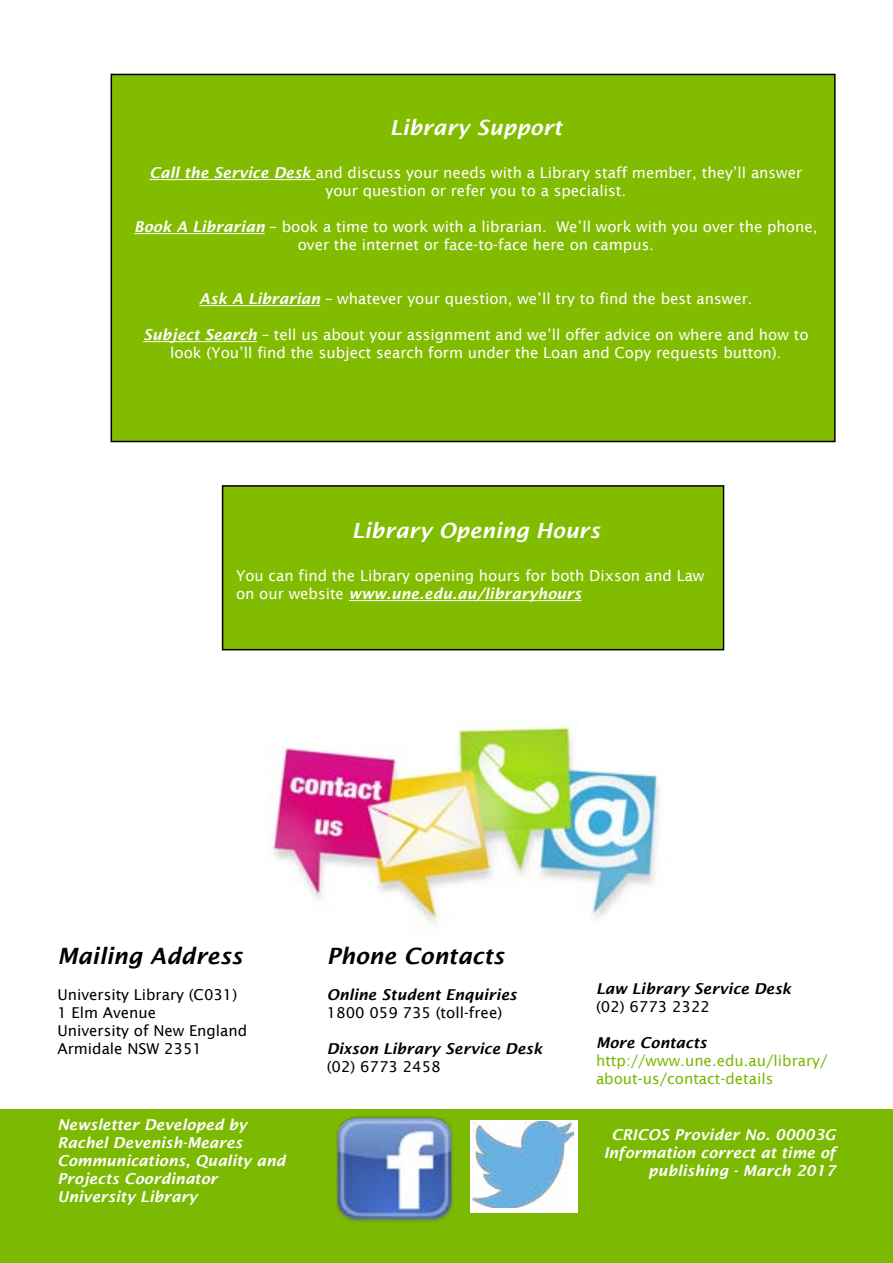
<style>
.page{position:relative;width:893px;height:1263px;background:#fff}
.page>*{position:absolute;margin:0;border:0;box-sizing:border-box;transform-origin:0 0}
.t1{font:italic 600 22.5px "Lucida Sans";color:#000}
.t2{font:italic 600 21px "Lucida Sans";color:#fff}
.t3{font:15px/18px "Lucida Sans";color:#fff;text-align:center}
.t4{font:italic 600 15px/18px "Lucida Sans";color:#fffffe}
.t5{font:italic 600 15px "Lucida Sans";color:#010000}
.t6{font:15px/18px "Lucida Sans";color:#000}
.t7{font:15px/18px "Lucida Sans";color:#7bb902}
.t8{font:15px "Lucida Sans";color:#010000}
.s1{font-weight:600;font-style:italic}
</style>
<div class="page">
<img style="left:271px;top:719px;width:390px;height:205px">
<div style="left:111px;top:74px;width:724px;height:367px;background:#82bc00"></div>
<div style="left:111px;top:74px;width:725px;height:368px;border:2px solid #000"></div>
<div style="left:0;top:1109px;width:893px;height:154px;background:#7bb902"></div>
<img style="left:336px;top:1116px;width:117px;height:106px">
<div style="left:470px;top:1120px;width:107px;height:92px;background:#fff"></div>
<img style="left:473px;top:1122px;width:100px;height:85px">
<hr style="left:149px;top:179px;width:167px;height:1px;background:#fff">
<hr style="left:134px;top:233px;width:131px;height:1px;background:#fff">
<hr style="left:199px;top:305px;width:121px;height:1px;background:#fff">
<hr style="left:143px;top:341px;width:114px;height:1px;background:#fff">
<div style="left:223px;top:486px;width:501px;height:164px;background:#82bc00"></div>
<div style="left:222px;top:485px;width:502px;height:165px;border:2px solid #000"></div>
<hr style="left:349px;top:600px;width:232px;height:1px;background:#fff">
<h2 class="t2" style="left:390px;top:115px;width:174px">Library Support</h2>
<p class="t3" style="left:149px;top:164px;width:654px"><span class="s1">Call the Service Desk</span> and discuss your needs with a Library staff member, they’ll answer your question or refer you to a specialist.</p>
<p class="t3" style="left:134px;top:218px;width:685px"><span class="s1">Book A Librarian</span> – book a time to work with a librarian. We’ll work with you over the phone, over the internet or face-to-face here on campus.</p>
<p class="t3" style="left:199px;top:290px;width:555px"><span class="s1">Ask A Librarian</span> – whatever your question, we’ll try to find the best answer.</p>
<p class="t3" style="left:143px;top:326px;width:667px"><span class="s1">Subject Search</span> – tell us about your assignment and we’ll offer advice on where and how to look (You’ll find the subject search form under the Loan and Copy requests button).</p>
<h2 class="t2" style="left:352px;top:518px;width:250px">Library Opening Hours</h2>
<p class="t3" style="left:236px;top:567px;width:470px;text-align:left">You can find the Library opening hours for both Dixson and Law on our website <span class="s1">www.une.edu.au/libraryhours</span></p>
<h1 class="t1" style="left:57px;top:943px;width:187px">Mailing Address</h1>
<p class="t6" style="left:57px;top:985px;width:191px">University Library (C031)<br>1 Elm Avenue<br>University of New England<br>Armidale NSW 2351</p>
<h1 class="t1" style="left:327px;top:943px;width:179px">Phone Contacts</h1>
<p class="t5" style="left:327px;top:985px;width:192px">Online Student Enquiries</p>
<p class="t8" style="left:327px;top:1003px;width:177px">1800 059 735 (toll-free)</p>
<p class="t5" style="left:327px;top:1039px;width:217px">Dixson Library Service Desk</p>
<p class="t8" style="left:327px;top:1057px;width:116px">(02) 6773 2458</p>
<p class="t5" style="left:596px;top:980px;width:197px">Law Library Service Desk</p>
<p class="t8" style="left:596px;top:998px;width:116px">(02) 6773 2322</p>
<p class="t5" style="left:596px;top:1034px;width:112px">More Contacts</p>
<p class="t7" style="left:596px;top:1051px;width:233px">http://www.une.edu.au/library/ about-us/contact-details</p>
<p class="t4" style="left:57px;top:1115px;width:230px">Newsletter Developed by<br>Rachel Devenish-Meares<br>Communications, Quality and<br>Projects Coordinator<br>University Library</p>
<p class="t4" style="left:604px;top:1125px;width:233px;text-align:right">CRICOS Provider No. 00003G<br>Information correct at time of publishing - March 2017</p>
</div>
